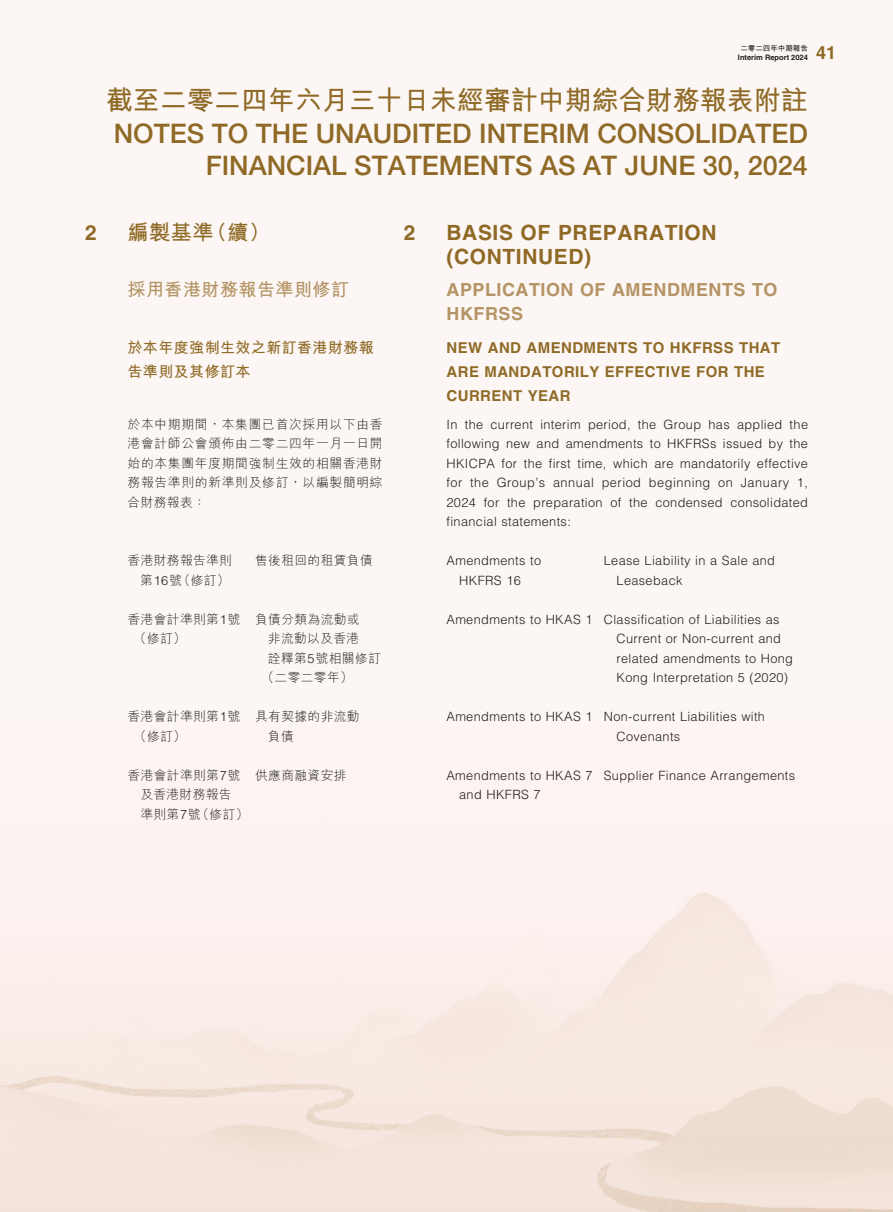
<style>
.page{position:relative;width:893px;height:1212px;background:#fff}
.page>*{position:absolute;margin:0;border:0;box-sizing:border-box;transform-origin:0 0}
.t1{font:500 27px/32.4px "Helvetica Neue LT Std";color:#8f6a26;text-align:right}
.t2{font:700 27px "M Hei HK";color:#8f6a26}
.t3{font:700 21px/24px "Helvetica LT Std";letter-spacing:.03em;color:#8f6a26}
.t4{font:700 21px "M Hei HK";color:#8f6a26}
.t5{font:700 18px/24px "Helvetica LT Std";letter-spacing:.03em;color:#b49465}
.t6{font:700 18px "M Hei HK";letter-spacing:.03em;color:#b49465}
.t7{font:700 18px "Helvetica LT Std";color:#8f6a26}
.t8{font:700 15px/24px "Helvetica LT Std";letter-spacing:.03em;color:#8f6a26}
.t9{font:700 15px/24px "M Hei HK";letter-spacing:.03em;color:#8f6a26}
.t10{font:300 12.75px/19.5px "Helvetica LT Std";letter-spacing:.03em;color:#231f20}
.t11{font:300 12.75px/19.5px "M Hei HK";letter-spacing:.03em;color:#231f20}
.t12{font:700 7.5px "Helvetica LT Std";color:#231f20}
.t13{font:700 7.5px "M Hei HK";color:#231f20}
.s1{font-family:"Helvetica LT Std"}
</style>
<div class="page">
<div style="left:0;top:0;width:893px;height:1212px;background:linear-gradient(to bottom,#fefbfb,#f7eae3)"></div>
<p class="t13" style="left:740px;top:43px;width:69px">二零二四年中期報告</p>
<p class="t12" style="left:738px;top:53px;width:72px">Interim Report 2024</p>
<h3 class="t7" style="left:816px;top:42px;width:22px">41</h3>
<h1 class="t2" style="left:106px;top:81px;width:703px">截至二零二四年六月三十日未經審計中期綜合財務報表附註</h1>
<h1 class="t1" style="left:114px;top:117px;width:696px">NOTES TO THE UNAUDITED INTERIM CONSOLIDATED<br>FINANCIAL STATEMENTS AS AT JUNE 30, 2024</h1>
<h2 class="t3" style="left:85px;top:220px;width:13px">2</h2>
<h2 class="t4" style="left:128px;top:217px;width:144px">編製基準（續）</h2>
<h3 class="t6" style="left:128px;top:277px;width:223px">採用香港財務報告準則修訂</h3>
<p class="t9" style="left:128px;top:334px;width:248px">於本年度強制生效之新訂香港財務報告準則及其修訂本</p>
<p class="t11" style="left:128px;top:414px;width:257px;text-align:justify">於本中期期間，本集團已首次採用以下由香港會計師公會頒佈由二零二四年一月一日開始的本集團年度期間強制生效的相關香港財務報告準則的新準則及修訂，以編製簡明綜合財務報表：</p>
<p class="t11" style="left:128px;top:551px;width:106px;text-align:right">香港財務報告準則第<span class="s1">16</span>號（修訂）</p>
<p class="t11" style="left:255px;top:551px;width:119px">售後租回的租賃負債</p>
<p class="t11" style="left:134px;top:609px;width:108px;text-indent:-6px">香港會計準則第<span class="s1">1</span>號（修訂）</p>
<p class="t11" style="left:255px;top:609px;width:106px">負債分類為流動或</p>
<p class="t11" style="left:268px;top:629px;width:93px">非流動以及香港</p>
<p class="t11" style="left:268px;top:648px;width:114px">詮釋第<span class="s1">5</span>號相關修訂</p>
<p class="t11" style="left:261px;top:668px;width:93px">（二零二零年）</p>
<p class="t11" style="left:134px;top:707px;width:108px;text-indent:-6px">香港會計準則第<span class="s1">1</span>號（修訂）</p>
<p class="t11" style="left:268px;top:707px;width:93px;text-indent:-13px">具有契據的非流動負債</p>
<p class="t11" style="left:140px;top:765px;width:110px;text-indent:-13px">香港會計準則第<span class="s1">7</span>號及香港財務報告<br>準則第<span class="s1">7</span>號（修訂）</p>
<p class="t11" style="left:255px;top:765px;width:93px">供應商融資安排</p>
<h2 class="t3" style="left:404px;top:220px;width:13px">2</h2>
<h2 class="t3" style="left:446px;top:220px;width:272px">BASIS OF PREPARATION (CONTINUED)</h2>
<h3 class="t5" style="left:446px;top:278px;width:333px">APPLICATION OF AMENDMENTS TO<br>HKFRSS</h3>
<p class="t8" style="left:446px;top:335px;width:335px">NEW AND AMENDMENTS TO HKFRSS THAT<br>ARE MANDATORILY EFFECTIVE FOR THE<br>CURRENT YEAR</p>
<p class="t10" style="left:446px;top:414px;width:363px;text-align:justify">In the current interim period, the Group has applied the following new and amendments to HKFRSs issued by the HKICPA for the first time, which are mandatorily effective for the Group’s annual period beginning on January 1, 2024 for the preparation of the condensed consolidated financial statements:</p>
<p class="t10" style="left:446px;top:551px;width:96px;text-align:center">Amendments to<br>HKFRS 16</p>
<p class="t10" style="left:617px;top:551px;width:160px;text-indent:-13px">Lease Liability in a Sale and<br>Leaseback</p>
<p class="t10" style="left:617px;top:609px;width:178px;text-indent:-170px">Amendments to HKAS 1 Classification of Liabilities as Current or Non-current and related amendments to Hong Kong Interpretation 5 (2020)</p>
<p class="t10" style="left:617px;top:707px;width:150px;text-indent:-170px">Amendments to HKAS 1 Non-current Liabilities with<br>Covenants</p>
<p class="t10" style="left:459px;top:765px;width:135px;text-indent:-13px">Amendments to HKAS 7 and HKFRS 7</p>
<p class="t10" style="left:604px;top:765px;width:193px">Supplier Finance Arrangements</p>
</div>
